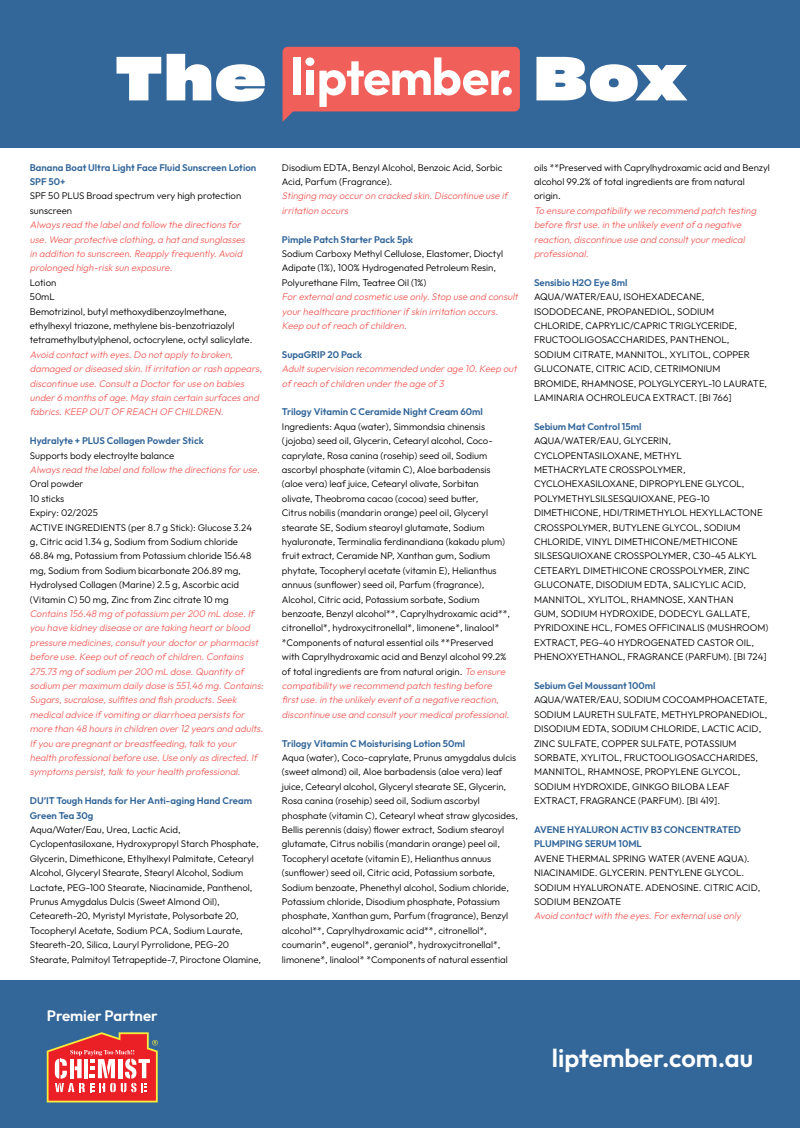
<style>
.page{position:relative;width:800px;height:1128px;background:#fff}
.page>*{position:absolute;margin:0;border:0;box-sizing:border-box;transform-origin:0 0}
.t1{font:60.52px "Sharp Grotesk Bold 25";letter-spacing:.025em;color:#fff}
.t2{font:600 25.36px "Outfit";color:#fff}
.t3{font:600 15.04px "Outfit";color:#fff}
.t4{font:300 9.6px/14.4px "Outfit";color:#000}
.t5{font:italic 300 9.6px/14.4px "Outfit";color:#f15f5a}
.t6{font:600 9.6px/14.4px "Outfit";color:#369}
.s1{font-style:italic;color:#f15f5a}
</style>
<div class="page">
<div style="left:0;top:0;width:800px;height:148px;background:#369"></div>
<div style="left:0;top:980px;width:800px;height:148px;background:#369"></div>
<svg style="left:283px;top:47px;width:237px;height:75px;background:#d98285"></svg>
<svg style="left:47px;top:1032px;width:111px;height:70px;background:#de615d"></svg>
<h1 class="t1" style="left:115px;top:28px;width:152px">The</h1>
<h1 class="t1" style="left:534px;top:28px;width:152px">Box</h1>
<p class="t6" style="left:30px;top:160px;width:228px">Banana Boat Ultra Light Face Fluid Sunscreen Lotion<br>SPF 50+</p>
<p class="t4" style="left:30px;top:189px;width:213px">SPF 50 PLUS Broad spectrum very high protection sunscreen</p>
<p class="t5" style="left:30px;top:218px;width:219px">Always read the labeland follow the directions for use.Wearprotective clothing,a hatand sunglasses in addition to sunscreen.Reapply frequently.Avoid prolonged high-risk sun exposure.</p>
<p class="t4" style="left:30px;top:275px;width:224px">Lotion<br>50mL<br>Bemotrizinol, butyl methoxydibenzoylmethane, ethylhexyl triazone, methylene bis-benzotriazolyl tetramethylbutylphenol, octocrylene, octyl salicylate.</p>
<p class="t5" style="left:30px;top:347px;width:236px">Avoid contactwith eyes.Do notapply to broken, damaged ordiseased skin.Ifirritation orrash appears, discontinue use.Consulta Doctorforuse on babies under6 months ofage.May stain certain surfaces and fabrics.KEEP OUT OF REACH OF CHILDREN.</p>
<p class="t6" style="left:30px;top:434px;width:175px">Hydralyte + PLUS Collagen Powder Stick</p>
<p class="t4" style="left:30px;top:448px;width:146px">Supports body electroylte balance</p>
<p class="t5" style="left:30px;top:463px;width:234px">Always read the labeland follow the directions foruse.</p>
<p class="t4" style="left:30px;top:477px;width:224px">Oral powder<br>10 sticks<br>Expiry: 02/2025<br>ACTIVE INGREDIENTS (per 8.7 g Stick): Glucose 3.24 g, Citric acid 1.34 g, Sodium from Sodium chloride 68.84 mg, Potassium from Potassium chloride 156.48 mg, Sodium from Sodium bicarbonate 206.89 mg, Hydrolysed Collagen (Marine) 2.5 g, Ascorbic acid (Vitamin C) 50 mg, Zinc from Zinc citrate 10 mg</p>
<p class="t5" style="left:30px;top:607px;width:237px">Contains 156.48 mg ofpotassium per200 mL dose.If you have kidney disease orare taking heartorblood pressure medicines,consultyourdoctororpharmacist before use.Keep outofreach ofchildren.Contains 275.73 mg ofsodium per200 mL dose.Quantity of sodium permaximum daily dose is 551.46 mg.Contains:<br>Sugars,sucralose,sulfites and fish products.Seek medicaladvice ifvomiting ordiarrhoea persists for more than 48 hours in children over12 years and adults.<br>Ifyou are pregnantorbreastfeeding,talk to your health professionalbefore use.Use only as directed.If symptoms persist,talk to yourhealth professional.</p>
<p class="t6" style="left:30px;top:794px;width:224px">DU’IT Tough Hands for Her Anti-aging Hand Cream<br>Green Tea 30g</p>
<p class="t4" style="left:30px;top:823px;width:233px">Aqua/Water/Eau, Urea, Lactic Acid, Cyclopentasiloxane, Hydroxypropyl Starch Phosphate, Glycerin, Dimethicone, Ethylhexyl Palmitate, Cetearyl Alcohol, Glyceryl Stearate, Stearyl Alcohol, Sodium Lactate, PEG-100 Stearate, Niacinamide, Panthenol, Prunus Amygdalus Dulcis (Sweet Almond Oil), Ceteareth-20, Myristyl Myristate, Polysorbate 20, Tocopheryl Acetate, Sodium PCA, Sodium Laurate, Steareth-20, Silica, Lauryl Pyrrolidone, PEG-20<br>Stearate, Palmitoyl Tetrapeptide-7, Piroctone Olamine,</p>
<p class="t4" style="left:282px;top:160px;width:222px">Disodium EDTA, Benzyl Alcohol, Benzoic Acid, Sorbic<br>Acid, Parfum (Fragrance).</p>
<p class="t5" style="left:282px;top:189px;width:229px">Stinging may occuron cracked skin.Discontinue use if irritation occurs</p>
<p class="t6" style="left:282px;top:232px;width:133px">Pimple Patch Starter Pack 5pk</p>
<p class="t4" style="left:282px;top:247px;width:223px">Sodium Carboxy Methyl Cellulose, Elastomer, Dioctyl<br>Adipate (1%), 100% Hydrogenated Petroleum Resin,<br>Polyurethane Film, Teatree Oil (1%)</p>
<p class="t5" style="left:282px;top:290px;width:240px">Forexternaland cosmetic use only.Stop use and consult yourhealthcare practitionerifskin irritation occurs.<br>Keep outofreach ofchildren.</p>
<p class="t6" style="left:282px;top:348px;width:82px">SupaGRIP 20 Pack</p>
<p class="t5" style="left:282px;top:362px;width:239px">Adultsupervision recommended underage 10.Keep out ofreach ofchildren underthe age of3</p>
<p class="t6" style="left:282px;top:405px;width:203px">Trilogy Vitamin C Ceramide Night Cream 60ml</p>
<p class="t4" style="left:282px;top:419px;width:231px">Ingredients: Aqua (water), Simmondsia chinensis (jojoba) seed oil, Glycerin, Cetearyl alcohol, Coco&shy;caprylate, Rosa canina (rosehip) seed oil, Sodium ascorbyl phosphate (vitamin C), Aloe barbadensis (aloe vera) leaf juice, Cetearyl olivate, Sorbitan olivate, Theobroma cacao (cocoa) seed butter,<br>Citrus nobilis (mandarin orange) peel oil, Glyceryl stearate SE, Sodium stearoyl glutamate, Sodium hyaluronate, Terminalia ferdinandiana (kakadu plum) fruit extract, Ceramide NP, Xanthan gum, Sodium phytate, Tocopheryl acetate (vitamin E), Helianthus annuus (sunflower) seed oil, Parfum (fragrance), Alcohol, Citric acid, Potassium sorbate, Sodium benzoate, Benzyl alcohol**, Caprylhydroxamic acid**, citronellol*, hydroxycitronellal*, limonene*, linalool* *Components of natural essential oils **Preserved with Caprylhydroxamic acid and Benzyl alcohol 99.2% of total ingredients are from natural origin. <span class="s1">To ensure compatibility we recommend patch testing before firstuse.in the unlikely eventof a negative reaction, discontinue use and consultyourmedicalprofessional.</span></p>
<p class="t6" style="left:282px;top:736px;width:185px">Trilogy Vitamin C Moisturising Lotion 50ml</p>
<p class="t4" style="left:282px;top:751px;width:238px">Aqua (water), Coco-caprylate, Prunus amygdalus dulcis (sweet almond) oil, Aloe barbadensis (aloe vera) leaf juice, Cetearyl alcohol, Glyceryl stearate SE, Glycerin, Rosa canina (rosehip) seed oil, Sodium ascorbyl phosphate (vitamin C), Cetearyl wheat straw glycosides, Bellis perennis (daisy) flower extract, Sodium stearoyl glutamate, Citrus nobilis (mandarin orange) peel oil, Tocopheryl acetate (vitamin E), Helianthus annuus (sunflower) seed oil, Citric acid, Potassium sorbate, Sodium benzoate, Phenethyl alcohol, Sodium chloride, Potassium chloride, Disodium phosphate, Potassium phosphate, Xanthan gum, Parfum (fragrance), Benzyl alcohol**, Caprylhydroxamic acid**, citronellol*, coumarin*, eugenol*, geraniol*, hydroxycitronellal*, limonene*, linalool* *Components of natural essential</p>
<p class="t4" style="left:534px;top:160px;width:237px">oils **Preserved with Caprylhydroxamic acid and Benzyl alcohol 99.2% of total ingredients are from natural origin.</p>
<p class="t5" style="left:534px;top:203px;width:226px">To ensure compatibility we recommend patch testing before firstuse.in the unlikely eventof a negative reaction,discontinue use and consultyourmedical professional.</p>
<p class="t6" style="left:534px;top:276px;width:95px">Sensibio H2O Eye 8ml</p>
<p class="t4" style="left:534px;top:290px;width:235px">AQUA/WATER/EAU, ISOHEXADECANE, ISODODECANE, PROPANEDIOL, SODIUM<br>CHLORIDE, CAPRYLIC/CAPRIC TRIGLYCERIDE, FRUCTOOLIGOSACCHARIDES, PANTHENOL, SODIUM CITRATE, MANNITOL, XYLITOL, COPPER GLUCONATE, CITRIC ACID, CETRIMONIUM BROMIDE, RHAMNOSE, POLYGLYCERYL-10 LAURATE, LAMINARIA OCHROLEUCA EXTRACT. [BI 766]</p>
<p class="t6" style="left:534px;top:420px;width:109px">Sebium Mat Control 15ml</p>
<p class="t4" style="left:534px;top:434px;width:236px">AQUA/WATER/EAU, GLYCERIN, CYCLOPENTASILOXANE, METHYL<br>METHACRYLATE CROSSPOLYMER, CYCLOHEXASILOXANE, DIPROPYLENE GLYCOL, POLYMETHYLSILSESQUIOXANE, PEG-10<br>DIMETHICONE, HDI/TRIMETHYLOL HEXYLLACTONE CROSSPOLYMER, BUTYLENE GLYCOL, SODIUM CHLORIDE, VINYL DIMETHICONE/METHICONE SILSESQUIOXANE CROSSPOLYMER, C30-45 ALKYL CETEARYL DIMETHICONE CROSSPOLYMER, ZINC GLUCONATE, DISODIUM EDTA, SALICYLIC ACID, MANNITOL, XYLITOL, RHAMNOSE, XANTHAN<br>GUM, SODIUM HYDROXIDE, DODECYL GALLATE, PYRIDOXINE HCL, FOMES OFFICINALIS (MUSHROOM)<br>EXTRACT, PEG-40 HYDROGENATED CASTOR OIL, PHENOXYETHANOL, FRAGRANCE (PARFUM). [BI 724]</p>
<p class="t6" style="left:534px;top:679px;width:123px">Sebium Gel Moussant 100ml</p>
<p class="t4" style="left:534px;top:693px;width:235px">AQUA/WATER/EAU, SODIUM COCOAMPHOACETATE, SODIUM LAURETH SULFATE, METHYLPROPANEDIOL, DISODIUM EDTA, SODIUM CHLORIDE, LACTIC ACID, ZINC SULFATE, COPPER SULFATE, POTASSIUM SORBATE, XYLITOL, FRUCTOOLIGOSACCHARIDES, MANNITOL, RHAMNOSE, PROPYLENE GLYCOL, SODIUM HYDROXIDE, GINKGO BILOBA LEAF EXTRACT, FRAGRANCE (PARFUM). [BI 419].</p>
<p class="t6" style="left:534px;top:823px;width:209px">AVENE HYALURON ACTIV B3 CONCENTRATED<br>PLUMPING SERUM 10ML</p>
<p class="t4" style="left:534px;top:851px;width:228px">AVENE THERMAL SPRING WATER (AVENE AQUA).<br>NIACINAMIDE. GLYCERIN. PENTYLENE GLYCOL.<br>SODIUM HYALURONATE. ADENOSINE. CITRIC ACID, SODIUM BENZOATE</p>
<p class="t5" style="left:534px;top:909px;width:211px">Avoid contactwith the eyes.Forexternaluse only</p>
<h3 class="t3" style="left:47px;top:1006px;width:112px">Premier Partner</h3>
<h2 class="t2" style="left:552px;top:1041px;width:203px">liptember.com.au</h2>
</div>
